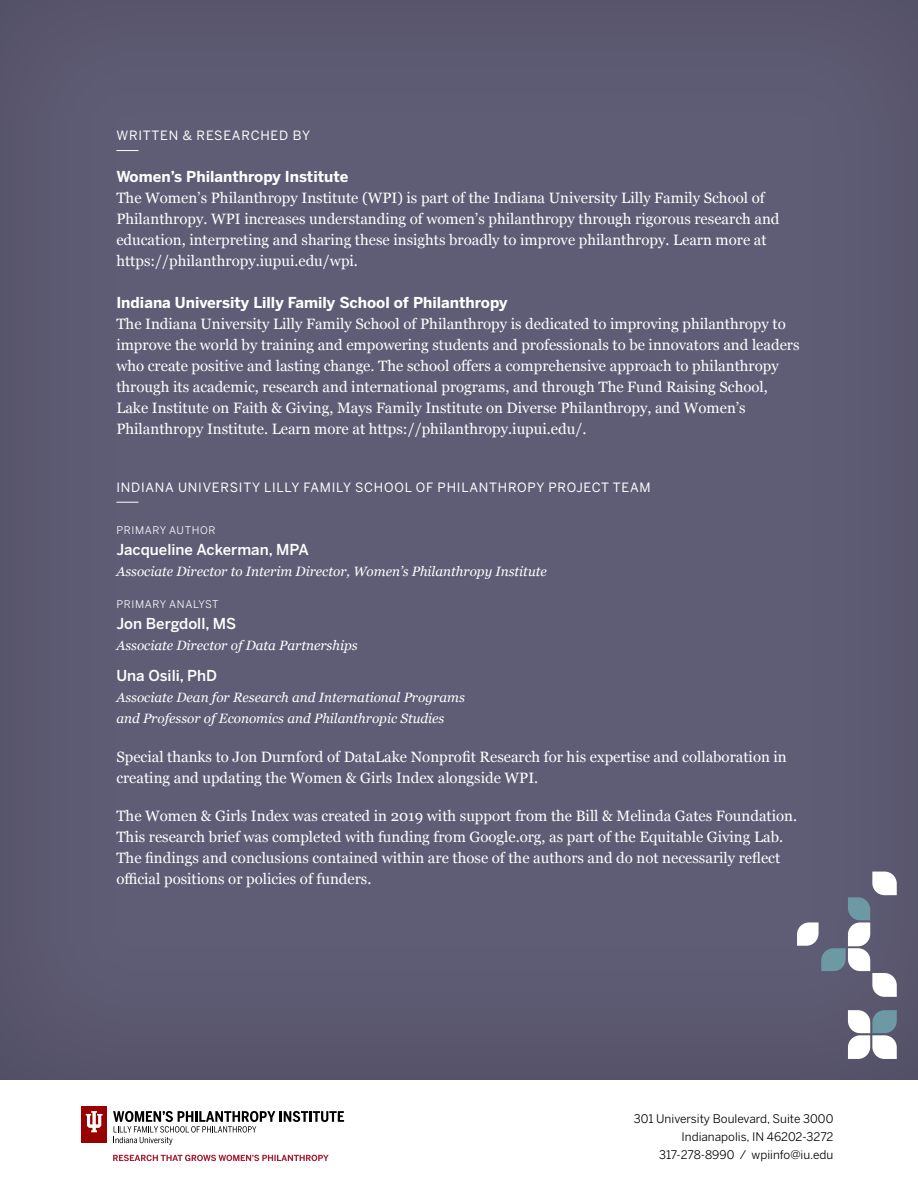
<style>
.page{position:relative;width:918px;height:1188px;background:#fff}
.page>*{position:absolute;margin:0;border:0;box-sizing:border-box;transform-origin:0 0}
.t1{font:15px/21px "Georgia";color:#fff}
.t2{font:500 15px "Benton Sans";color:#fff}
.t3{font:italic 13.5px/21px "Georgia";color:#fff}
.t4{font:12.75px "Benton Sans";letter-spacing:.06em;color:#fff}
.t5{font:11.85px/18.3px "Benton Sans";color:#000;text-align:right}
.t6{font:10.5px "Benton Sans";letter-spacing:.06em;color:#fff}
.s1{font-family:"Benton Sans";font-weight:700}
</style>
<div class="page">
<div style="left:0;top:0;width:918px;height:1080px;background:#5f5c75"></div>
<svg style="left:116px;top:150px;width:23px;height:1px"></svg>
<svg style="left:116px;top:502px;width:23px;height:1px"></svg>
<svg style="left:848px;top:1010px;width:49px;height:49px"></svg>
<svg style="left:797px;top:872px;width:100px;height:125px"></svg>
<svg style="left:113px;top:1155px;width:216px;height:6px"></svg>
<div style="left:81px;top:1107px;width:26px;height:36px;background:#900"></div>
<svg style="left:86px;top:1111px;width:17px;height:21px"></svg>
<svg style="left:113px;top:1111px;width:231px;height:34px"></svg>
<p class="t4" style="left:116px;top:128px;width:195px">WRITTEN &amp; RESEARCHED BY</p>
<p class="t1" style="left:116px;top:166px;width:665px"><span class="s1">Women’s Philanthropy Institute<br></span>The Women’s Philanthropy Institute (WPI) is part of the Indiana University Lilly Family School of Philanthropy. WPI increases understanding of women’s philanthropy through rigorous research and education, interpreting and sharing these insights broadly to improve philanthropy. Learn more at https://philanthropy.iupui.edu/wpi.</p>
<p class="t1" style="left:116px;top:292px;width:685px"><span class="s1">Indiana University Lilly Family School of Philanthropy<br></span>The Indiana University Lilly Family School of Philanthropy is dedicated to improving philanthropy to improve the world by training and empowering students and professionals to be innovators and leaders who create positive and lasting change. The school offers a comprehensive approach to philanthropy through its academic, research and international programs, and through The Fund Raising School, Lake Institute on Faith &amp; Giving, Mays Family Institute on Diverse Philanthropy, and Women’s Philanthropy Institute. Learn more at https://philanthropy.iupui.edu/.</p>
<p class="t4" style="left:116px;top:480px;width:536px">INDIANA UNIVERSITY LILLY FAMILY SCHOOL OF PHILANTHROPY PROJECT TEAM</p>
<p class="t6" style="left:116px;top:524px;width:101px">PRIMARY AUTHOR</p>
<p class="t2" style="left:116px;top:541px;width:194px">Jacqueline Ackerman, MPA</p>
<p class="t3" style="left:116px;top:561px;width:432px">Associate Director to Interim Director, Women’s Philanthropy Institute</p>
<p class="t6" style="left:116px;top:598px;width:104px">PRIMARY ANALYST</p>
<p class="t2" style="left:116px;top:614px;width:122px">Jon Bergdoll, MS</p>
<p class="t3" style="left:116px;top:634px;width:243px">Associate Director of Data Partnerships</p>
<p class="t2" style="left:116px;top:667px;width:102px">Una Osili, PhD</p>
<p class="t3" style="left:116px;top:687px;width:350px">Associate Dean for Research and International Programs and Professor of Economics and Philanthropic Studies</p>
<p class="t1" style="left:116px;top:745px;width:672px">Special thanks to Jon Durnford of DataLake Nonprofit Research for his expertise and collaboration in creating and updating the Women &amp; Girls Index alongside WPI.</p>
<p class="t1" style="left:116px;top:805px;width:682px">The Women &amp; Girls Index was created in 2019 with support from the Bill &amp; Melinda Gates Foundation.<br>This research brief was completed with funding from Google.org, as part of the Equitable Giving Lab.<br>The findings and conclusions contained within are those of the authors and do not necessarily reflect official positions or policies of funders.</p>
<p class="t5" style="left:634px;top:1109px;width:201px">301 University Boulevard, Suite 3000<br>Indianapolis, IN 46202-3272<br>317-278-8990 / wpiinfo@iu.edu</p>
</div>
